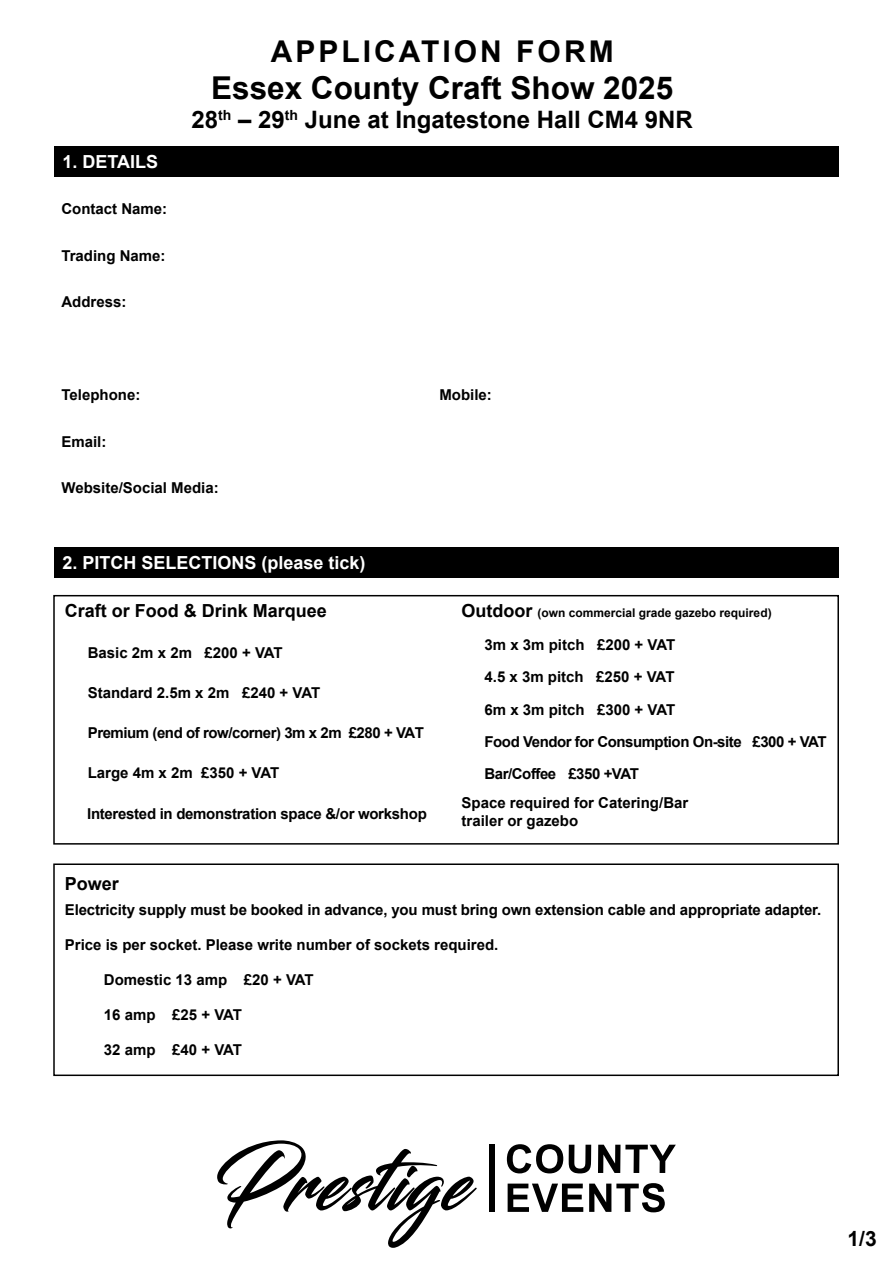
<style>
.page{position:relative;width:893px;height:1263px;background:#fff}
.page>*{position:absolute;margin:0;border:0;box-sizing:border-box;transform-origin:0 0}
.t1{font:700 31.5px "Arial";color:#000}
.t2{font:700 30px "Arial";letter-spacing:.1em;color:#000}
.t3{font:700 24px "Arial";color:#000}
.t4{font:700 21px "Arial";color:#000}
.t5{font:700 18px "Arial";color:#fff}
.t6{font:700 18px "Arial";color:#000}
.t7{font:700 15px/18px "Arial";color:#000}
.t8{font:700 15px/32.4px "Arial";letter-spacing:-.03em;color:#000}
.t9{font:700 15px "Arial";letter-spacing:-.02em;color:#000}
.t10{font:700 12px "Arial";color:#000}
.s1{font-size:18px}
</style>
<div class="page">
<div style="left:53px;top:595px;width:786px;height:250px;border:2px solid #000"></div>
<div style="left:53px;top:863px;width:786px;height:213px;border:2px solid #000"></div>
<div style="left:54px;top:146px;width:785px;height:30px;background:#000"></div>
<svg style="left:507px;top:1144px;width:56px;height:29px"></svg>
<svg style="left:569px;top:1145px;width:22px;height:28px"></svg>
<svg style="left:598px;top:1145px;width:78px;height:28px"></svg>
<svg style="left:508px;top:1183px;width:75px;height:29px"></svg>
<svg style="left:589px;top:1183px;width:76px;height:29px"></svg>
<svg style="left:217px;top:1140px;width:260px;height:108px"></svg>
<div style="left:489px;top:1144px;width:5px;height:68px;background:#000"></div>
<div style="left:54px;top:547px;width:785px;height:31px;background:#000"></div>
<p class="t5" style="left:63px;top:149px;width:97px">1. DETAILS</p>
<p class="t7" style="left:61px;top:200px;width:107px">Contact Name:</p>
<p class="t7" style="left:61px;top:247px;width:106px">Trading Name:</p>
<p class="t7" style="left:61px;top:293px;width:67px">Address:</p>
<h2 class="t2" style="left:271px;top:31px;width:344px">APPLICATION FORM</h2>
<h1 class="t1" style="left:211px;top:67px;width:464px">Essex County Craft Show 2025</h1>
<h3 class="t3" style="left:192px;top:104px;width:503px">28<sup>th</sup> – 29<sup>th</sup> June at Ingatestone Hall CM4 9NR</h3>
<p class="t7" style="left:61px;top:386px;width:80px">Telephone:</p>
<p class="t7" style="left:439px;top:386px;width:54px">Mobile:</p>
<p class="t7" style="left:61px;top:433px;width:47px">Email:</p>
<p class="t7" style="left:61px;top:479px;width:159px">Website/Social Media:</p>
<p class="t5" style="left:63px;top:551px;width:305px">2. PITCH SELECTIONS (please tick)</p>
<p class="t6" style="left:65px;top:599px;width:264px">Craft or Food &amp; Drink Marquee</p>
<p class="t7" style="left:88px;top:644px;width:196px">Basic 2m x 2m £200 + VAT</p>
<p class="t7" style="left:88px;top:684px;width:234px">Standard 2.5m x 2m £240 + VAT</p>
<p class="t8" style="left:88px;top:717px;width:338px">Premium (end of row/corner) 3m x 2m £280 + VAT</p>
<p class="t7" style="left:88px;top:765px;width:193px">Large 4m x 2m £350 + VAT</p>
<p class="t9" style="left:87px;top:803px;width:341px">Interested in demonstration space &amp;/or workshop</p>
<p class="t10" style="left:462px;top:605px;width:312px"><span class="s1">Outdoor</span> (own commercial grade gazebo required)</p>
<p class="t8" style="left:484px;top:629px;width:344px">3m x 3m pitch £200 + VAT<br>4.5 x 3m pitch £250 + VAT<br>6m x 3m pitch £300 + VAT<br>Food Vendor for Consumption On-site £300 + VAT<br>Bar/Coffee £350 +VAT</p>
<p class="t7" style="left:462px;top:794px;width:228px">Space required for Catering/Bar trailer or gazebo</p>
<p class="t6" style="left:65px;top:871px;width:56px">Power</p>
<p class="t7" style="left:65px;top:901px;width:758px">Electricity supply must be booked in advance, you must bring own extension cable and appropriate adapter.</p>
<p class="t7" style="left:65px;top:936px;width:435px">Price is per socket. Please write number of sockets required.</p>
<p class="t7" style="left:104px;top:971px;width:211px">Domestic 13 amp £20 + VAT</p>
<p class="t7" style="left:104px;top:1006px;width:140px">16 amp £25 + VAT</p>
<p class="t7" style="left:104px;top:1041px;width:140px">32 amp £40 + VAT</p>
<h3 class="t4" style="left:848px;top:1224px;width:31px">1/3</h3>
</div>
